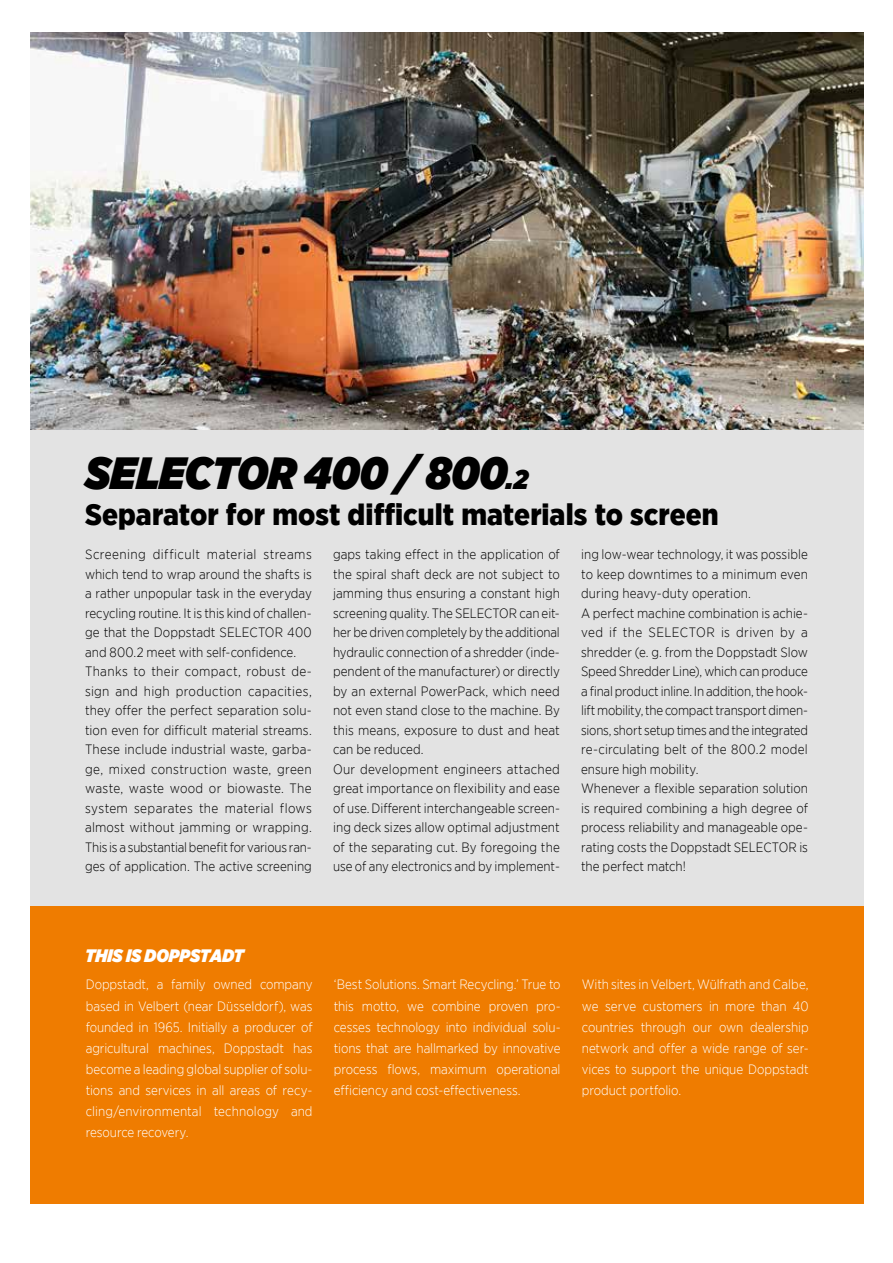
<style>
.page{position:relative;width:893px;height:1263px;background:#fff}
.page>*{position:absolute;margin:0;border:0;box-sizing:border-box;transform-origin:0 0}
.t1{font:italic 900 45px "Gotham Narrow";letter-spacing:-.015em;color:#000}
.t2{font:900 30px "Gotham Narrow";color:#000}
.t3{font:italic 900 18px "Gotham Narrow";color:#fff}
.t4{font:300 13.5px/19.5px "Gotham Narrow";color:#000}
.t5{font:300 13.5px/21px "Gotham Narrow";letter-spacing:-.005em;color:#fff;text-align:justify}
.s1{font-size:27px}
</style>
<div class="page">
<div style="left:30px;top:906px;width:833px;height:297px;background:#ef7c00"></div>
<div style="left:30px;top:383px;width:833px;height:523px;background:#e3e3e3"></div>
<img style="left:30px;top:33px;width:833px;height:397px">
<h1 class="t1" style="left:85px;top:442px;width:445px">SELECTOR 400 / 800<span class="s1">.2</span></h1>
<h2 class="t2" style="left:85px;top:494px;width:635px">Separator for most difficult materials to screen</h2>
<p class="t4" style="left:85px;top:544px;width:228px">Screening difficult material streams which tend to wrap around the shafts is a rather unpopular task in the everyday recycling routine. It is this kind of challen&shy;ge that the Doppstadt SELECTOR 400 and 800.2 meet with self-confidence.<br>Thanks to their compact, robust de&shy;sign and high production capacities, they offer the perfect separation solu&shy;tion even for difficult material streams.<br>These include industrial waste, garba&shy;ge, mixed construction waste, green waste, waste wood or biowaste. The system separates the material flows almost without jamming or wrapping.<br>This is a substantial benefit for various ran&shy;ges of application. The active screening</p>
<p class="t4" style="left:333px;top:544px;width:228px">gaps taking effect in the application of the spiral shaft deck are not subject to jamming thus ensuring a constant high screening quality. The SELECTOR can eit&shy;her be driven completely by the additional hydraulic connection of a shredder (inde&shy;pendent of the manufacturer) or directly by an external PowerPack, which need not even stand close to the machine. By this means, exposure to dust and heat can be reduced.<br>Our development engineers attached great importance on flexibility and ease of use. Different interchangeable screen&shy;ing deck sizes allow optimal adjustment of the separating cut. By foregoing the use of any electronics and by implement-</p>
<p class="t4" style="left:581px;top:544px;width:228px">ing low-wear technology, it was possible to keep downtimes to a minimum even during heavy-duty operation.<br>A perfect machine combination is achie&shy;ved if the SELECTOR is driven by a shredder (e. g. from the Doppstadt Slow Speed Shredder Line), which can produce a final product inline. In addition, the hook&shy;lift mobility, the compact transport dimen&shy;sions, short setup times and the integrated re-circulating belt of the 800.2 model ensure high mobility.<br>Whenever a flexible separation solution is required combining a high degree of process reliability and manageable ope&shy;rating costs the Doppstadt SELECTOR is the perfect match!</p>
<h3 class="t3" style="left:85px;top:944px;width:160px">THIS IS DOPPSTADT</h3>
<p class="t5" style="left:86px;top:974px;width:228px">Doppstadt, a family owned company based in Velbert (near Düsseldorf), was founded in 1965. Initially a producer of agricultural machines, Doppstadt has become a leading global supplier of solu&shy;tions and services in all areas of recy&shy;cling/environmental technology and resource recovery.</p>
<p class="t5" style="left:334px;top:974px;width:228px">‘Best Solutions. Smart Recycling.’ True to this motto, we combine proven pro&shy;cesses technology into individual solu&shy;tions that are hallmarked by innovative process flows, maximum operational efficiency and cost-effectiveness.</p>
<p class="t5" style="left:582px;top:974px;width:228px">With sites in Velbert, Wülfrath and Calbe, we serve customers in more than 40 countries through our own dealership network and offer a wide range of ser&shy;vices to support the unique Doppstadt product portfolio.</p>
</div>
